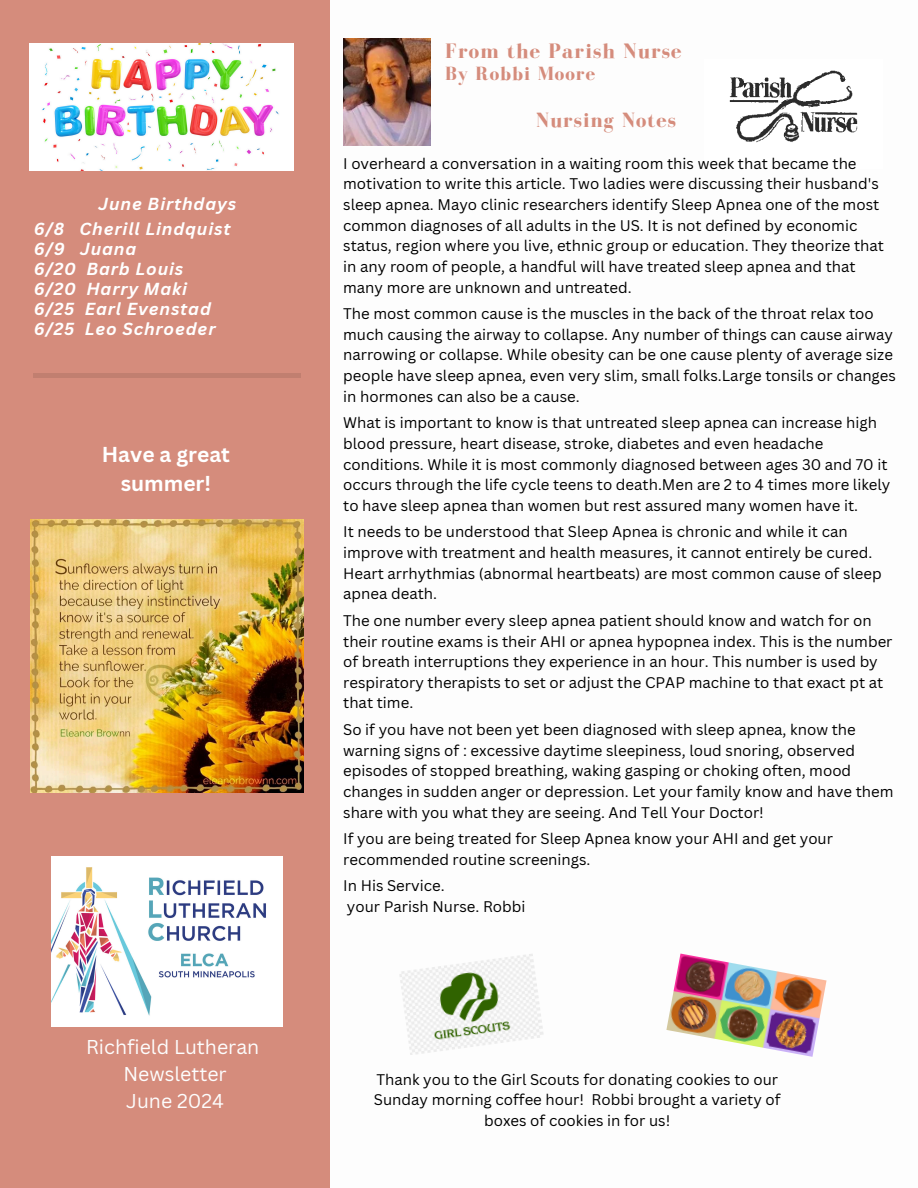
<style>
.page{position:relative;width:918px;height:1188px;background:#fff}
.page>*{position:absolute;margin:0;border:0;box-sizing:border-box;transform-origin:0 0}
.t1{font:700 21.45px "Bodoni FLF";letter-spacing:.05em;color:#d58c7c}
.t2{font:700 21.15px "Bodoni FLF";letter-spacing:.05em;color:#d58c7c}
.t3{font:700 21px/29.2px "Canva Sans";color:#fff;text-align:center}
.t4{font:700 19.65px "Bodoni FLF";letter-spacing:.05em;color:#d58c7c}
.t5{font:19.5px/27px "Canva Sans";color:#fdfdfd;text-align:center}
.t6{font:italic 700 16.95px/20.1px "Canva Sans";letter-spacing:.05em;color:#fff}
.t7{font:15px/20.7px "Canva Sans";color:#000}
</style>
<div class="page">
<div style="left:0;top:0;width:330px;height:1188px;background:#d58c7c"></div>
<img style="left:51px;top:857px;width:232px;height:170px">
<img style="left:30px;top:44px;width:263px;height:127px">
<hr style="left:34px;top:374px;width:267px;height:4px;background:#c17f70">
<img style="left:343px;top:39px;width:88px;height:106px">
<img style="left:729px;top:70px;width:129px;height:73px">
<img style="left:31px;top:519px;width:273px;height:274px">
<img style="left:666px;top:954px;width:161px;height:103px">
<img style="left:399px;top:954px;width:145px;height:101px">
<h3 class="t6" style="left:98px;top:193px;width:139px">June Birthdays</h3>
<h3 class="t6" style="left:34px;top:218px;width:198px">6/8 Cherill Lindquist<br>6/9 Juana<br>6/20 Barb Louis<br>6/20 Harry Maki<br>6/25 Earl Evenstad</h3>
<p class="t6" style="left:34px;top:319px;width:183px">6/25 Leo Schroeder</p>
<h4 class="t3" style="left:102px;top:439px;width:130px">Have a great summer!</h4>
<h1 class="t5" style="left:86px;top:1032px;width:175px">Richfield Lutheran<br>Newsletter<br>June 2024</h1>
<h4 class="t1" style="left:445px;top:39px;width:238px">From the Parish Nurse</h4>
<h4 class="t4" style="left:445px;top:63px;width:152px">By Robbi Moore</h4>
<h4 class="t2" style="left:536px;top:109px;width:141px">Nursing Notes</h4>
<h4 class="t7" style="left:343px;top:153px;width:542px">I overheard a conversation in a waiting room this week that became the motivation to write this article. Two ladies were discussing their husband's sleep apnea. Mayo clinic researchers identify Sleep Apnea one of the most common diagnoses of all adults in the US. It is not defined by economic status, region where you live, ethnic group or education. They theorize that in any room of people, a handful will have treated sleep apnea and that many more are unknown and untreated.</h4>
<h4 class="t7" style="left:343px;top:303px;width:554px">The most common cause is the muscles in the back of the throat relax too much causing the airway to collapse. Any number of things can cause airway narrowing or collapse. While obesity can be one cause plenty of average size people have sleep apnea, even very slim, small folks.Large tonsils or changes in hormones can also be a cause.</h4>
<h4 class="t7" style="left:343px;top:412px;width:549px">What is important to know is that untreated sleep apnea can increase high blood pressure, heart disease, stroke, diabetes and even headache conditions. While it is most commonly diagnosed between ages 30 and 70 it occurs through the life cycle teens to death.Men are 2 to 4 times more likely to have sleep apnea than women but rest assured many women have it.</h4>
<h4 class="t7" style="left:343px;top:521px;width:540px">It needs to be understood that Sleep Apnea is chronic and while it can improve with treatment and health measures, it cannot entirely be cured.<br>Heart arrhythmias (abnormal heartbeats) are most common cause of sleep apnea death.</h4>
<h4 class="t7" style="left:343px;top:610px;width:551px">The one number every sleep apnea patient should know and watch for on their routine exams is their AHI or apnea hypopnea index. This is the number of breath interruptions they experience in an hour. This number is used by respiratory therapists to set or adjust the CPAP machine to that exact pt at that time.</h4>
<h4 class="t7" style="left:343px;top:719px;width:552px">So if you have not been yet been diagnosed with sleep apnea, know the warning signs of : excessive daytime sleepiness, loud snoring, observed episodes of stopped breathing, waking gasping or choking often, mood changes in sudden anger or depression. Let your family know and have them share with you what they are seeing. And Tell Your Doctor!</h4>
<p class="t7" style="left:343px;top:828px;width:491px">If you are being treated for Sleep Apnea know your AHI and get your recommended routine screenings.</p>
<p class="t7" style="left:343px;top:875px;width:184px">In His Service.<br>your Parish Nurse. Robbi</p>
<p class="t7" style="left:374px;top:1069px;width:408px;line-height:20.2px;text-align:center">Thank you to the Girl Scouts for donating cookies to our<br>Sunday morning coffee hour! Robbi brought a variety of boxes of cookies in for us!</p>
</div>
